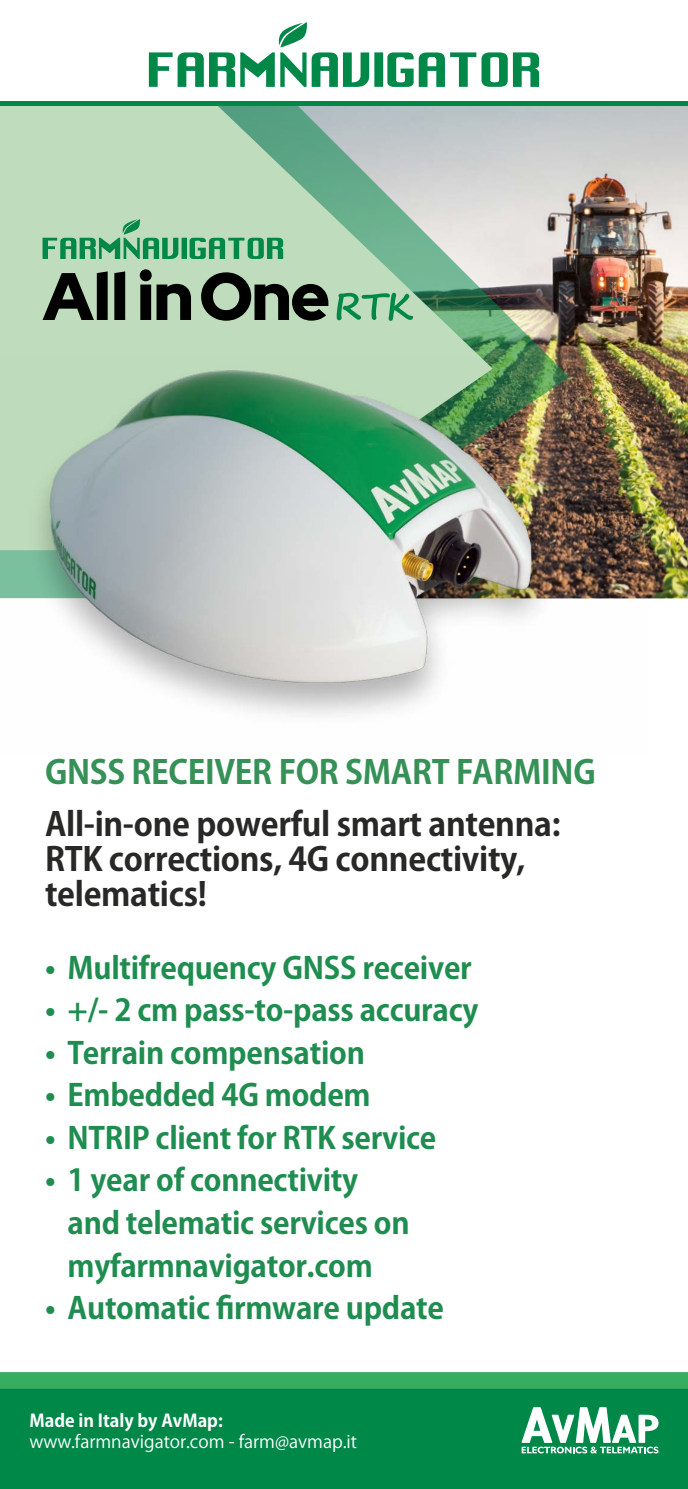
<style>
.page{position:relative;width:688px;height:1489px;background:#fff}
.page>*{position:absolute;margin:0;border:0;box-sizing:border-box;transform-origin:0 0}
.t1{font:700 32.5px/35px "Koz Go Pro";letter-spacing:-.01em;color:#282827}
.t2{font:700 32.5px "Koz Go Pro";letter-spacing:-.01em;color:#369157}
.t3{font:700 30px/42.5px "Koz Go Pro";letter-spacing:-.01em;color:#208d50}
.t4{font:17.5px "Koz Go Pr 6 N";color:#fff}
.t5{font:700 17.5px "Koz Go Pr 6 N";color:#fff}
</style>
<div class="page">
<div style="left:0;top:1380px;width:687px;height:108px;background:#008849"></div>
<svg style="left:0;top:1372px;width:687px;height:17px"></svg>
<img style="left:569px;top:106px;width:118px;height:492px">
<img style="left:492px;top:106px;width:77px;height:251px">
<svg style="left:0;top:106px;width:492px;height:251px;fill:#bfddbc"></svg>
<svg style="left:521px;top:1407px;width:137px;height:46px"></svg>
<div style="left:0;top:101px;width:687px;height:5px;background:#008849"></div>
<svg style="left:149px;top:22px;width:390px;height:65px"></svg>
<svg style="left:43px;top:219px;width:240px;height:40px"></svg>
<svg style="left:336px;top:293px;width:77px;height:28px"></svg>
<svg style="left:43px;top:271px;width:65px;height:49px"></svg>
<svg style="left:114px;top:271px;width:11px;height:49px"></svg>
<svg style="left:140px;top:269px;width:51px;height:51px"></svg>
<svg style="left:201px;top:272px;width:127px;height:49px"></svg>
<img style="left:0;top:357px;width:646px;height:359px">
<p class="t2" style="left:45px;top:750px;width:552px">GNSS RECEIVER FOR SMART FARMING</p>
<p class="t1" style="left:45px;top:808px;width:516px">All-in-one powerful smart antenna:<br>RTK corrections, 4G connectivity, telematics!</p>
<p class="t3" style="left:45px;top:948px;width:428px">• Multifrequency GNSS receiver</p>
<p class="t3" style="left:45px;top:990px;width:435px">• +/- 2 cm pass-to-pass accuracy</p>
<p class="t3" style="left:45px;top:1033px;width:321px">• Terrain compensation</p>
<p class="t3" style="left:45px;top:1075px;width:327px">• Embedded 4G modem</p>
<p class="t3" style="left:45px;top:1118px;width:393px">• NTRIP client for RTK service</p>
<p class="t3" style="left:68px;top:1160px;width:343px;text-indent:-22px">• 1 year of connectivity and telematic services on myfarmnavigator.com</p>
<p class="t3" style="left:45px;top:1288px;width:400px">• Automatic firmware update</p>
<p class="t5" style="left:29px;top:1410px;width:195px">Made in Italy by AvMap:</p>
<p class="t4" style="left:29px;top:1431px;width:329px">www.farmnavigator.com - farm@avmap.it</p>
</div>
